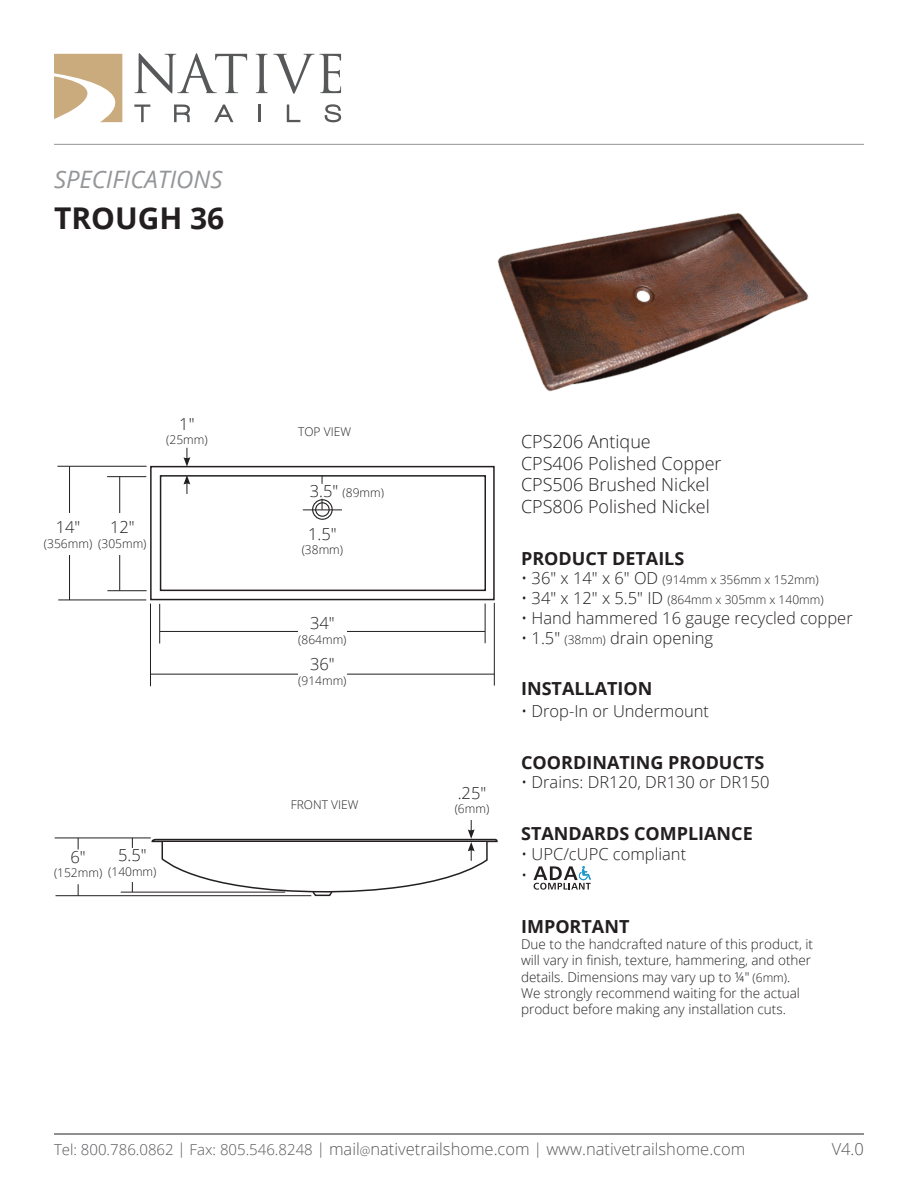
<style>
.page{position:relative;width:918px;height:1188px;background:#fff}
.page>*{position:absolute;margin:0;border:0;box-sizing:border-box;transform-origin:0 0}
.t1{font:700 30px "Open Sans";color:#231f20}
.t2{font:italic 24px "Open Sans";color:#939598}
.t3{font:700 18px "Open Sans";color:#231f20}
.t4{font:300 18px/21.6px "Open Sans";color:#231f20}
.t5{font:300 16.5px/21.6px "Open Sans";color:#231f20}
.t6{font:300 16.5px "Open Sans";color:#57585a}
.t7{font:300 13.5px/16.2px "Open Sans";color:#231f20}
.t8{font:300 12px "Open Sans";color:#231f20}
.s1{font-size:16.5px}
.s2{font-size:12px}
.s3{font-size:15px}
</style>
<div class="page">
<div style="left:160px;top:475px;width:326px;height:116px;border:2px solid #231f20"></div>
<svg style="left:313px;top:500px;width:19px;height:19px"></svg>
<div style="left:312px;top:499px;width:21px;height:21px;border:1px solid #231f20;border-radius:50%"></div>
<svg style="left:316px;top:503px;width:13px;height:13px"></svg>
<div style="left:315px;top:502px;width:15px;height:15px;border:1px solid #231f20;border-radius:50%"></div>
<hr style="left:322px;top:476px;width:1px;height:34px;background:#231f20">
<hr style="left:303px;top:510px;width:39px;height:1px;background:#231f20">
<div style="left:306px;top:484px;width:82px;height:14px;background:#fff"></div>
<img style="left:438px;top:143px;width:417px;height:323px">
<div style="left:150px;top:466px;width:345px;height:134px;border:2px solid #231f20"></div>
<hr style="left:54px;top:1134px;width:810px;height:1px;background:#231f20">
<hr style="left:54px;top:144px;width:810px;height:1px;background:#939598">
<svg style="left:256px;top:54px;width:85px;height:40px"></svg>
<svg style="left:258px;top:105px;width:2px;height:17px"></svg>
<svg style="left:287px;top:105px;width:13px;height:17px"></svg>
<svg style="left:325px;top:104px;width:16px;height:18px"></svg>
<svg style="left:54px;top:53px;width:193px;height:69px"></svg>
<hr style="left:119px;top:477px;width:1px;height:114px;background:#231f20">
<hr style="left:107px;top:590px;width:40px;height:1px;background:#231f20">
<hr style="left:107px;top:476px;width:39px;height:1px;background:#231f20">
<hr style="left:69px;top:466px;width:1px;height:134px;background:#231f20">
<hr style="left:58px;top:600px;width:88px;height:1px;background:#231f20">
<hr style="left:57px;top:466px;width:90px;height:1px;background:#231f20">
<hr style="left:160px;top:631px;width:325px;height:1px;background:#231f20">
<hr style="left:485px;top:604px;width:1px;height:39px;background:#231f20">
<hr style="left:159px;top:604px;width:1px;height:40px;background:#231f20">
<hr style="left:151px;top:674px;width:343px;height:1px;background:#231f20">
<hr style="left:494px;top:603px;width:1px;height:83px;background:#231f20">
<hr style="left:150px;top:604px;width:1px;height:82px;background:#231f20">
<hr style="left:132px;top:838px;width:1px;height:54px;background:#231f20">
<hr style="left:121px;top:892px;width:164px;height:1px;background:#231f20">
<hr style="left:78px;top:838px;width:1px;height:58px;background:#231f20">
<hr style="left:56px;top:895px;width:255px;height:1px;background:#231f20">
<hr style="left:55px;top:838px;width:96px;height:1px;background:#231f20">
<div style="left:298px;top:650px;width:49px;height:49px;background:#fff"></div>
<div style="left:298px;top:609px;width:49px;height:45px;background:#fff"></div>
<div style="left:44px;top:513px;width:48px;height:42px;background:#fff"></div>
<div style="left:50px;top:850px;width:57px;height:34px;background:#fff"></div>
<div style="left:105px;top:848px;width:55px;height:33px;background:#fff"></div>
<div style="left:98px;top:513px;width:49px;height:42px;background:#fff"></div>
<svg style="left:151px;top:820px;width:347px;height:77px"></svg>
<svg style="left:183px;top:475px;width:7px;height:19px"></svg>
<svg style="left:183px;top:448px;width:7px;height:19px"></svg>
<svg style="left:534px;top:866px;width:57px;height:24px"></svg>
<h2 class="t2" style="left:54px;top:166px;width:170px">SPECIFICATIONS</h2>
<h1 class="t1" style="left:54px;top:201px;width:172px">TROUGH 36</h1>
<p class="t5" style="left:110px;top:518px;width:26px">12"</p>
<p class="t8" style="left:98px;top:538px;width:50px">(305mm)</p>
<p class="t5" style="left:56px;top:518px;width:26px">14"</p>
<p class="t8" style="left:44px;top:538px;width:50px">(356mm)</p>
<p class="t5" style="left:118px;top:846px;width:30px">5.5"</p>
<p class="t8" style="left:108px;top:867px;width:50px">(140mm)</p>
<p class="t5" style="left:71px;top:848px;width:17px">6"</p>
<p class="t8" style="left:54px;top:868px;width:50px">(152mm)</p>
<p class="t5" style="left:179px;top:414px;width:17px">1"</p>
<p class="t8" style="left:166px;top:435px;width:43px">(25mm)</p>
<h3 class="t4" style="left:521px;top:433px;width:202px">CPS206 Antique<br>CPS406 Polished Copper<br>CPS506 Brushed Nickel<br>CPS806 Polished Nickel</h3>
<h3 class="t3" style="left:521px;top:548px;width:165px">PRODUCT DETAILS</h3>
<p class="t8" style="left:521px;top:575px;width:299px"><span class="s1">• 36" x 14" x 6" OD</span> (914mm x 356mm x 152mm)</p>
<p class="t8" style="left:521px;top:595px;width:304px"><span class="s1">• 34" x 12" x 5.5" ID</span> (864mm x 305mm x 140mm)</p>
<p class="t5" style="left:521px;top:609px;width:333px">• Hand hammered 16 gauge recycled copper</p>
<p class="t5" style="left:521px;top:629px;width:194px">• 1.5" <span class="s2">(38mm)</span> drain opening</p>
<h3 class="t3" style="left:521px;top:679px;width:133px">INSTALLATION</h3>
<p class="t5" style="left:521px;top:702px;width:190px">• Drop-In or Undermount</p>
<h3 class="t3" style="left:521px;top:752px;width:245px">COORDINATING PRODUCTS</h3>
<p class="t5" style="left:521px;top:773px;width:250px">• Drains: DR120, DR130 or DR150</p>
<h3 class="t3" style="left:521px;top:823px;width:233px">STANDARDS COMPLIANCE</h3>
<p class="t5" style="left:521px;top:845px;width:167px">• UPC/cUPC compliant •</p>
<p class="t8" style="left:298px;top:427px;width:54px">TOP VIEW</p>
<p class="t8" style="left:310px;top:488px;width:76px"><span class="s1">3.5"</span> (89mm)</p>
<p class="t5" style="left:308px;top:525px;width:30px">1.5"</p>
<p class="t8" style="left:302px;top:545px;width:43px">(38mm)</p>
<p class="t5" style="left:310px;top:614px;width:26px">34"</p>
<p class="t8" style="left:298px;top:634px;width:50px">(864mm)</p>
<p class="t5" style="left:310px;top:655px;width:26px">36"</p>
<p class="t8" style="left:298px;top:675px;width:50px">(914mm)</p>
<p class="t5" style="left:458px;top:784px;width:30px">.25"</p>
<p class="t8" style="left:455px;top:804px;width:36px">(6mm)</p>
<p class="t8" style="left:291px;top:800px;width:69px">FRONT VIEW</p>
<h3 class="t3" style="left:521px;top:916px;width:110px">IMPORTANT</h3>
<p class="t7" style="left:521px;top:938px;width:293px">Due to the handcrafted nature of this product, it will vary in finish, texture, hammering, and other details. Dimensions may vary up to ¼" <span class="s2">(6mm)</span>.<br>We strongly recommend waiting for the actual product before making any installation cuts.</p>
<p class="t6" style="left:54px;top:1143px;width:693px"><span class="s3">Tel: 800.786.0862 | Fax: 805.546.8248 |</span> mail<span class="s2">@</span>nativetrailshome.com <span class="s3">|</span> www.nativetrailshome.com</p>
<p class="t6" style="left:832px;top:1143px;width:34px">V4.0</p>
</div>
